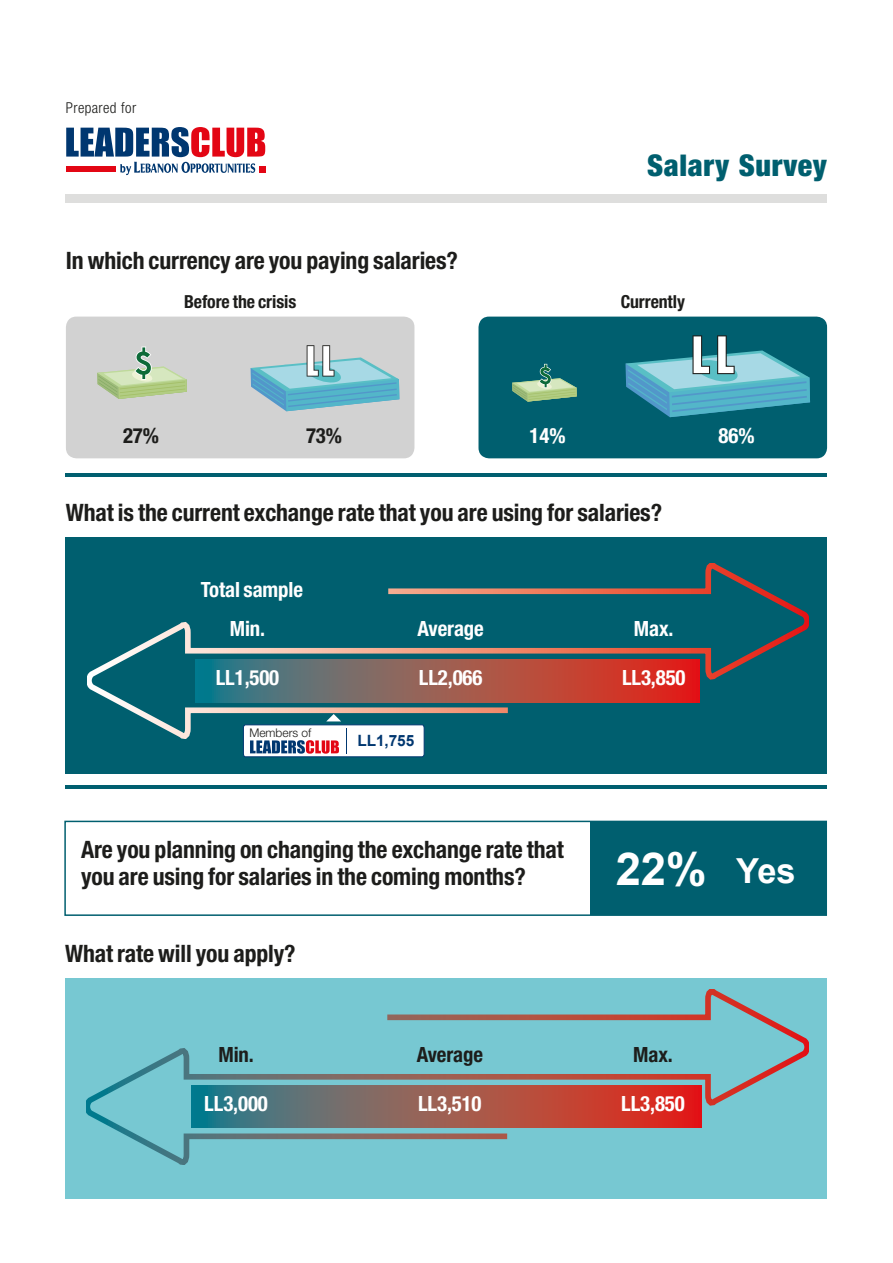
<style>
.page{position:relative;width:893px;height:1263px;background:#fff}
.page>*{position:absolute;margin:0;border:0;box-sizing:border-box;transform-origin:0 0}
.t1{font:700 45.45px "Arial";color:#fff}
.t2{font:900 condensed 30px "Helvetica Neue";letter-spacing:.02em;color:#005f6f}
.t3{font:700 condensed 24px/27px "Helvetica Neue";letter-spacing:-.005em;color:#1d1d1b}
.t4{font:700 condensed 21px "Helvetica Neue";letter-spacing:-.005em;color:#fff}
.t5{font:700 condensed 21px "Helvetica Neue";letter-spacing:-.005em;color:#1d1d1b}
.t6{font:700 condensed 18px "Helvetica Neue";letter-spacing:-.005em;color:#1d1d1b}
.t7{font:700 15.6px "Arial";letter-spacing:-.005em;color:#003770}
.t8{font:300 condensed 15px "Helvetica Neue";letter-spacing:.025em;color:#1d1d1b}
.t9{font:300 12px "Helvetica Neue CE";color:#1d1d1b}
.s1{font-size:34.5px}
</style>
<div class="page">
<div style="left:66px;top:537px;width:761px;height:236px;background:#005f6f"></div>
<div style="left:66px;top:978px;width:761px;height:221px;background:#77c8d2"></div>
<div style="left:66px;top:317px;width:348px;height:141px;background:#d2d2d2;border-radius:11px"></div>
<div style="left:478px;top:317px;width:349px;height:141px;background:#005f6f;border-radius:11px"></div>
<div style="left:66px;top:194px;width:761px;height:8px;background:#dededd"></div>
<svg style="left:66px;top:127px;width:199px;height:48px"></svg>
<hr style="left:66px;top:473px;width:761px;height:4px;background:#005f6f">
<hr style="left:66px;top:785px;width:761px;height:4px;background:#005f6f">
<svg style="left:97px;top:346px;width:90px;height:53px"></svg>
<svg style="left:512px;top:363px;width:65px;height:39px"></svg>
<svg style="left:251px;top:345px;width:148px;height:66px"></svg>
<svg style="left:625px;top:335px;width:185px;height:82px"></svg>
<svg style="left:88px;top:563px;width:720px;height:175px"></svg>
<div style="left:64px;top:821px;width:763px;height:95px;border:2px solid #005f6f"></div>
<div style="left:590px;top:822px;width:236px;height:93px;background:#005f6f"></div>
<svg style="left:86px;top:989px;width:722px;height:175px"></svg>
<svg style="left:243px;top:714px;width:182px;height:44px"></svg>
<p class="t8" style="left:66px;top:99px;width:72px">Prepared for</p>
<p class="t3" style="left:66px;top:247px;width:394px">In which currency are you paying salaries?</p>
<p class="t6" style="left:184px;top:290px;width:114px">Before the crisis</p>
<p class="t5" style="left:123px;top:422px;width:37px">27%</p>
<p class="t5" style="left:306px;top:422px;width:37px">73%</p>
<p class="t4" style="left:530px;top:422px;width:37px">14%</p>
<p class="t2" style="left:647px;top:147px;width:181px">Salary Survey</p>
<p class="t6" style="left:621px;top:290px;width:66px">Currently</p>
<p class="t4" style="left:719px;top:422px;width:37px">86%</p>
<p class="t3" style="left:66px;top:499px;width:598px">What is the current exchange rate that you are using for salaries?</p>
<p class="t4" style="left:201px;top:577px;width:104px">Total sample</p>
<p class="t4" style="left:230px;top:616px;width:37px">Min.</p>
<p class="t4" style="left:417px;top:616px;width:68px">Average</p>
<p class="t4" style="left:216px;top:664px;width:65px">LL1,500</p>
<p class="t4" style="left:419px;top:664px;width:65px">LL2,066</p>
<p class="t9" style="left:249px;top:726px;width:63px">Members of</p>
<p class="t7" style="left:357px;top:731px;width:58px">LL1,755</p>
<p class="t4" style="left:634px;top:616px;width:41px">Max.</p>
<p class="t4" style="left:622px;top:664px;width:65px">LL3,850</p>
<p class="t3" style="left:81px;top:835px;width:484px">Are you planning on changing the exchange rate that you are using for salaries in the coming months?</p>
<h1 class="t1" style="left:616px;top:839px;width:182px">22% <span class="s1">Yes</span></h1>
<p class="t3" style="left:65px;top:940px;width:232px">What rate will you apply?</p>
<p class="t5" style="left:218px;top:1042px;width:37px">Min.</p>
<p class="t5" style="left:417px;top:1042px;width:68px">Average</p>
<p class="t5" style="left:633px;top:1042px;width:41px">Max.</p>
<p class="t4" style="left:621px;top:1090px;width:65px">LL3,850</p>
<p class="t4" style="left:204px;top:1090px;width:65px">LL3,000</p>
<p class="t4" style="left:418px;top:1090px;width:65px">LL3,510</p>
</div>
